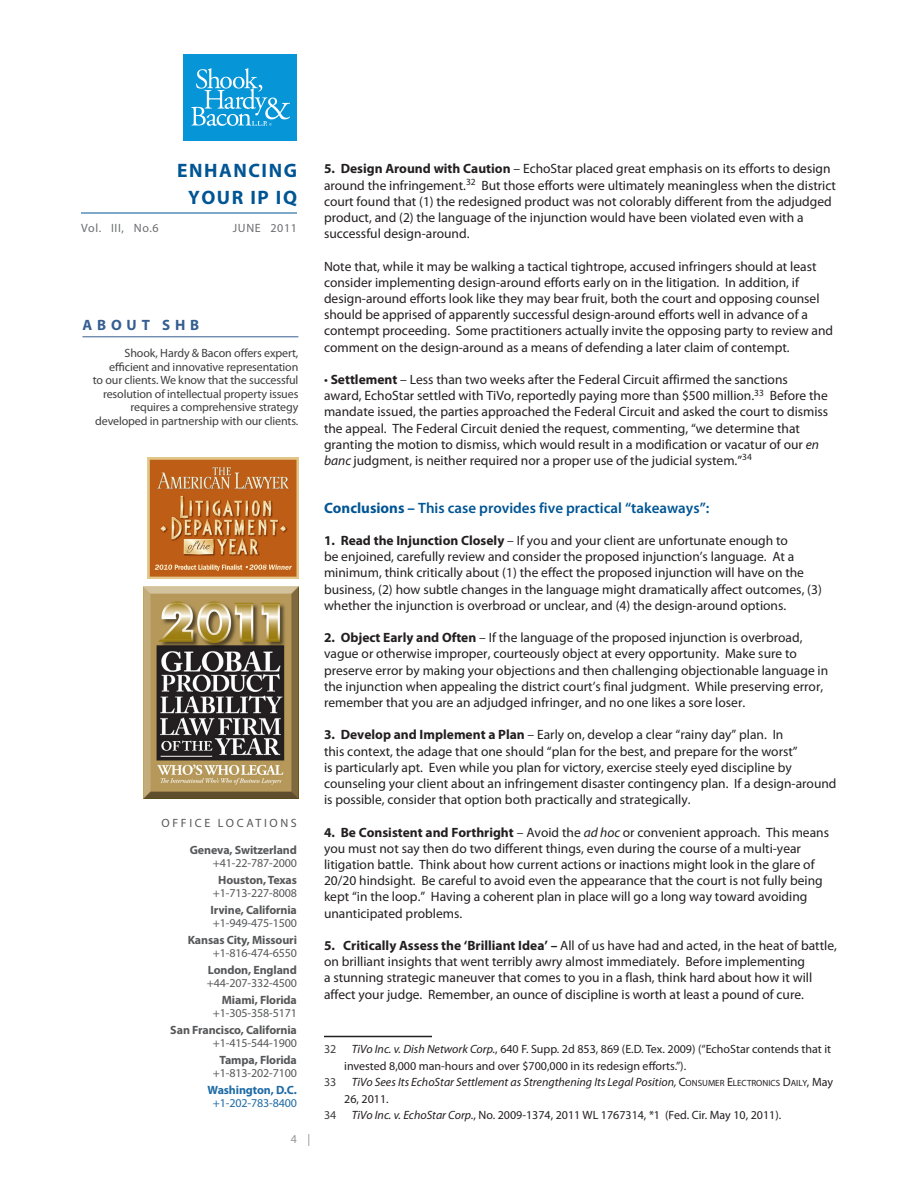
<style>
.page{position:relative;width:918px;height:1188px;background:#fff}
.page>*{position:absolute;margin:0;border:0;box-sizing:border-box;transform-origin:0 0}
.t1{font:700 19.5px/27px "Myriad Pro";letter-spacing:.08em;color:#005594;text-align:center}
.Subhead{font:600 15px "Myriad Pro";color:#005594}
.RedHead{font:700 15px "Myriad Pro";letter-spacing:.32em;color:#365f91}
.t2{font:13.5px/16.2px "Myriad Pro";color:#231f20}
.footnotes{font:12px/16.5px "Myriad Pro";color:#231f20}
.footnotes-2{font:12px/13.5px "Myriad Pro";letter-spacing:-.01em;color:#3e3e3f;text-align:right}
.Body{font:700 12px/13.5px "Myriad Pro";letter-spacing:-.01em;color:#57585a;text-align:right}
.Body-2{font:12px/13.5px "Myriad Pro";letter-spacing:-.01em;color:#57585a;text-align:center}
.footnotes-3{font:italic 12px/16.5px "Myriad Pro";color:#231f20}
.Body-3{font:700 12px/13.5px "Myriad Pro";letter-spacing:-.01em;color:#1e6ba5;text-align:center}
.t3{font:12px "Myriad Pro";letter-spacing:.05em;color:#6c6d70}
.Body-4{font:12px "Myriad Pro";letter-spacing:.22em;color:#57585a}
.Body-5{font:12px "Myriad Pro";color:#939598}
.s1{font-weight:400}
.s2{font-weight:700}
.s3{font-style:italic}
.s4{font-style:normal}
.s5{font-style:normal;font-size:9px}
</style>
<div class="page">
<hr style="left:81px;top:213px;width:216px;height:1px;background:#005594">
<div style="left:184px;top:54px;width:113px;height:87px;background:#0696d7"></div>
<img style="left:191px;top:69px;width:99px;height:57px">
<img style="left:148px;top:457px;width:150px;height:122px">
<img style="left:143px;top:586px;width:155px;height:213px">
<hr style="left:324px;top:1036px;width:108px;height:1px;background:#231f20">
<hr style="left:82px;top:336px;width:216px;height:1px;background:#365f91">
<p class="t1" style="left:177px;top:156px;width:121px">ENHANCING<br>YOUR IP IQ</p>
<p class="t3" style="left:81px;top:221px;width:79px">Vol. III, No.6</p>
<p class="t3" style="left:233px;top:221px;width:66px">JUNE 2011</p>
<p class="RedHead" style="left:83px;top:316px;width:118px">ABOUT SHB</p>
<p class="footnotes-2" style="left:93px;top:346px;width:207px">Shook, Hardy &amp; Bacon offers expert, efficient and innovative representation<br>to our clients. We know that the successful resolution of intellectual property issues requires a comprehensive strategy developed in partnership with our clients.</p>
<p class="Body-4" style="left:161px;top:815px;width:137px">OFFICE LOCATIONS</p>
<p class="Body" style="left:190px;top:843px;width:109px">Geneva, Switzerland <span class="s1">+41-22-787-2000</span></p>
<p class="Body-2" style="left:213px;top:873px;width:86px"><span class="s2">Houston, Texas </span>+1-713-227-8008</p>
<p class="Body" style="left:210px;top:903px;width:88px;text-align:left">Irvine, California <span class="s1">+1-949-475-1500</span></p>
<p class="Body" style="left:188px;top:933px;width:111px">Kansas City, Missouri <span class="s1">+1-816-474-6550</span></p>
<p class="Body-2" style="left:207px;top:963px;width:92px;text-align:left"><span class="s2">London, England </span>+44-207-332-4500</p>
<p class="Body-2" style="left:213px;top:993px;width:86px;text-align:right"><span class="s2">Miami, Florida </span>+1-305-358-5171</p>
<p class="Body" style="left:170px;top:1023px;width:128px">San Francisco, California <span class="s1">+1-415-544-1900</span></p>
<p class="Body-2" style="left:213px;top:1053px;width:86px"><span class="s2">Tampa, Florida </span>+1-813-202-7100</p>
<p class="Body-3" style="left:208px;top:1083px;width:91px">Washington, D.C. <span class="s1">+1-202-783-8400</span></p>
<p class="Body-5" style="left:291px;top:1132px;width:21px">4 |</p>
<p class="t2" style="left:324px;top:160px;width:514px"><span class="s2">5. Design Around with Caution</span> – EchoStar placed great emphasis on its efforts to design around the infringement.<sup>32</sup> But those efforts were ultimately meaningless when the district court found that (1) the redesigned product was not colorably different from the adjudged product, and (2) the language of the injunction would have been violated even with a successful design-around.</p>
<p class="t2" style="left:324px;top:258px;width:511px">Note that, while it may be walking a tactical tightrope, accused infringers should at least consider implementing design-around efforts early on in the litigation. In addition, if design-around efforts look like they may bear fruit, both the court and opposing counsel should be apprised of apparently successful design-around efforts well in advance of a contempt proceeding. Some practitioners actually invite the opposing party to review and comment on the design-around as a means of defending a later claim of contempt.</p>
<p class="t2" style="left:324px;top:371px;width:506px">• <span class="s2">Settlement</span> – Less than two weeks after the Federal Circuit affirmed the sanctions award, EchoStar settled with TiVo, reportedly paying more than $500 million.<sup>33</sup> Before the mandate issued, the parties approached the Federal Circuit and asked the court to dismiss the appeal. The Federal Circuit denied the request, commenting, “we determine that granting the motion to dismiss, which would result in a modification or vacatur of our <span class="s3">en banc</span> judgment, is neither required nor a proper use of the judicial system.”<sup>34</sup></p>
<p class="Subhead" style="left:324px;top:498px;width:387px"><span class="s2">Conclusions –</span> This case provides five practical “takeaways”:</p>
<p class="t2" style="left:324px;top:532px;width:499px"><span class="s2">1. Read the Injunction Closely</span> – If you and your client are unfortunate enough to<br>be enjoined, carefully review and consider the proposed injunction’s language. At a minimum, think critically about (1) the effect the proposed injunction will have on the business, (2) how subtle changes in the language might dramatically affect outcomes, (3) whether the injunction is overbroad or unclear, and (4) the design-around options.</p>
<p class="t2" style="left:324px;top:629px;width:506px"><span class="s2">2. Object Early and Often</span> – If the language of the proposed injunction is overbroad, vague or otherwise improper, courteously object at every opportunity. Make sure to preserve error by making your objections and then challenging objectionable language in the injunction when appealing the district court’s final judgment. While preserving error, remember that you are an adjudged infringer, and no one likes a sore loser.</p>
<p class="t2" style="left:324px;top:727px;width:514px"><span class="s2">3. Develop and Implement a Plan</span> – Early on, develop a clear “rainy day” plan. In<br>this context, the adage that one should “plan for the best, and prepare for the worst”<br>is particularly apt. Even while you plan for victory, exercise steely eyed discipline by counseling your client about an infringement disaster contingency plan. If a design-around is possible, consider that option both practically and strategically.</p>
<p class="t2" style="left:324px;top:824px;width:507px"><span class="s2">4. Be Consistent and Forthright</span> – Avoid the <span class="s3">ad hoc</span> or convenient approach. This means you must not say then do two different things, even during the course of a multi-year litigation battle. Think about how current actions or inactions might look in the glare of 20/20 hindsight. Be careful to avoid even the appearance that the court is not fully being kept “in the loop.” Having a coherent plan in place will go a long way toward avoiding unanticipated problems.</p>
<p class="t2" style="left:324px;top:937px;width:514px"><span class="s2">5. Critically Assess the ‘Brilliant Idea’ –</span> All of us have had and acted, in the heat of battle, on brilliant insights that went terribly awry almost immediately. Before implementing<br>a stunning strategic maneuver that comes to you in a flash, think hard about how it will affect your judge. Remember, an ounce of discipline is worth at least a pound of cure.</p>
<p class="footnotes-2" style="left:324px;top:1042px;width:14px">32</p>
<p class="footnotes" style="left:344px;top:1041px;width:488px;text-indent:8px"><span class="s3">TiVo Inc. v. Dish Network Corp.</span>, 640 F. Supp. 2d 853, 869 (E.D. Tex. 2009) (“EchoStar contends that it invested 8,000 man-hours and over $700,000 in its redesign efforts.”).</p>
<p class="footnotes-2" style="left:324px;top:1075px;width:14px">33</p>
<p class="footnotes-3" style="left:344px;top:1074px;width:490px;text-indent:8px">TiVo Sees Its EchoStar Settlement as Strengthening Its Legal Position, <span class="s4">C</span><span class="s5">ONSUMER</span> <span class="s4">E</span><span class="s5">LECTRONICS</span> <span class="s4">D</span><span class="s5">AILY</span><span class="s4">,</span> <span class="s4">May<br>26, 2011.</span></p>
<p class="footnotes-2" style="left:324px;top:1108px;width:14px">34</p>
<p class="footnotes" style="left:352px;top:1107px;width:431px"><span class="s3">TiVo Inc. v. EchoStar Corp.</span>, No. 2009-1374, 2011 WL 1767314, *1 (Fed. Cir. May 10, 2011).</p>
</div>
